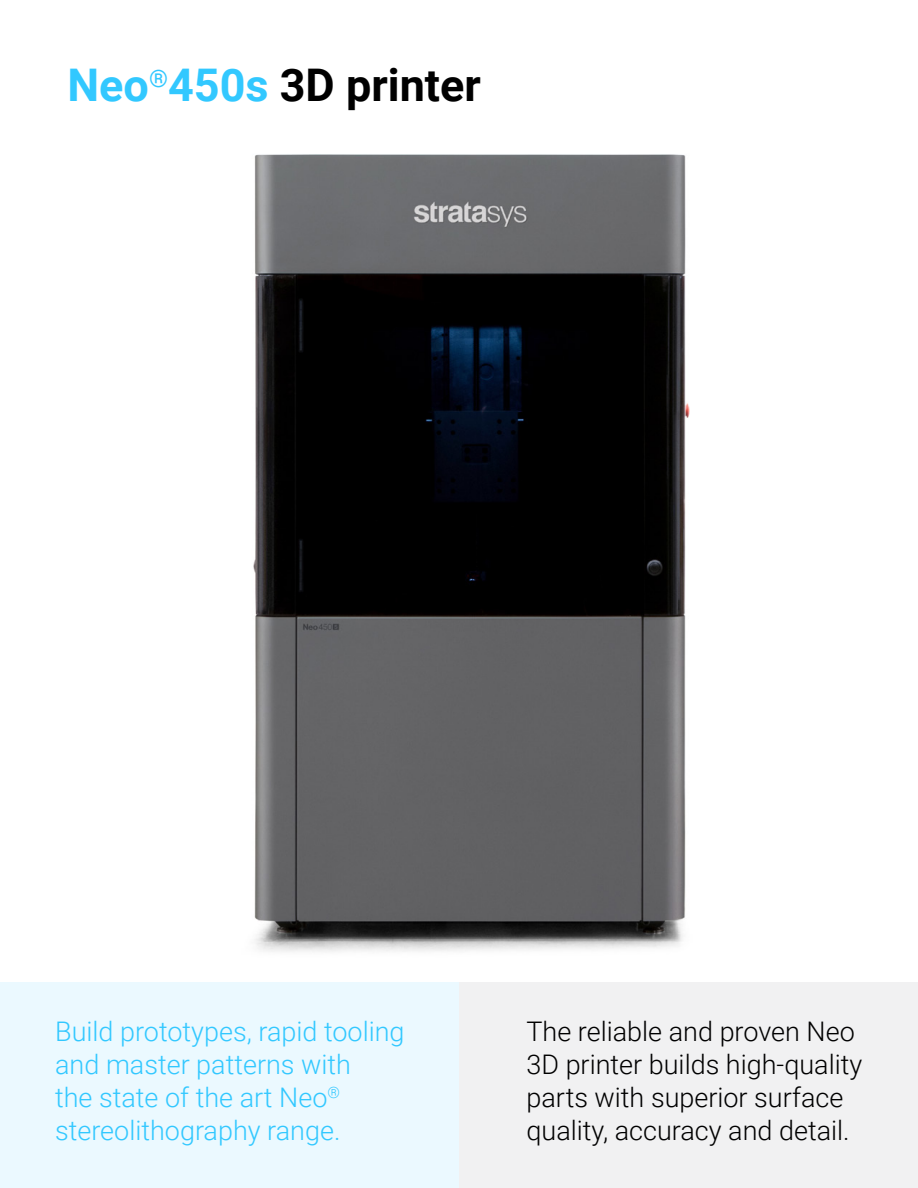
<style>
.page{position:relative;width:918px;height:1188px;background:#fff}
.page>*{position:absolute;margin:0;border:0;box-sizing:border-box;transform-origin:0 0}
.t1{font:700 45px "Roboto";color:#000}
.t2{font:300 27px/33px "Roboto";color:#000}
.t3{font:300 27px/33px "Roboto";color:#32c8ff}
.s1{color:#32c8ff}
</style>
<div class="page">
<img style="left:0;top:154px;width:918px;height:829px">
<div style="left:0;top:983px;width:459px;height:205px;background:#ebf9ff"></div>
<div style="left:459px;top:983px;width:459px;height:205px;background:#f1f1f2"></div>
<h1 class="t1" style="left:68px;top:54px;width:415px"><span class="s1">Neo</span><sup>®</sup><span class="s1">450s</span> 3D printer</h1>
<p class="t3" style="left:55px;top:1014px;width:351px">Build prototypes, rapid tooling and master patterns with<br>the state of the art Neo<sup>® </sup>stereolithography range.</p>
<p class="t2" style="left:526px;top:1014px;width:337px">The reliable and proven Neo<br>3D printer builds high-quality parts with superior surface quality, accuracy and detail.</p>
</div>
